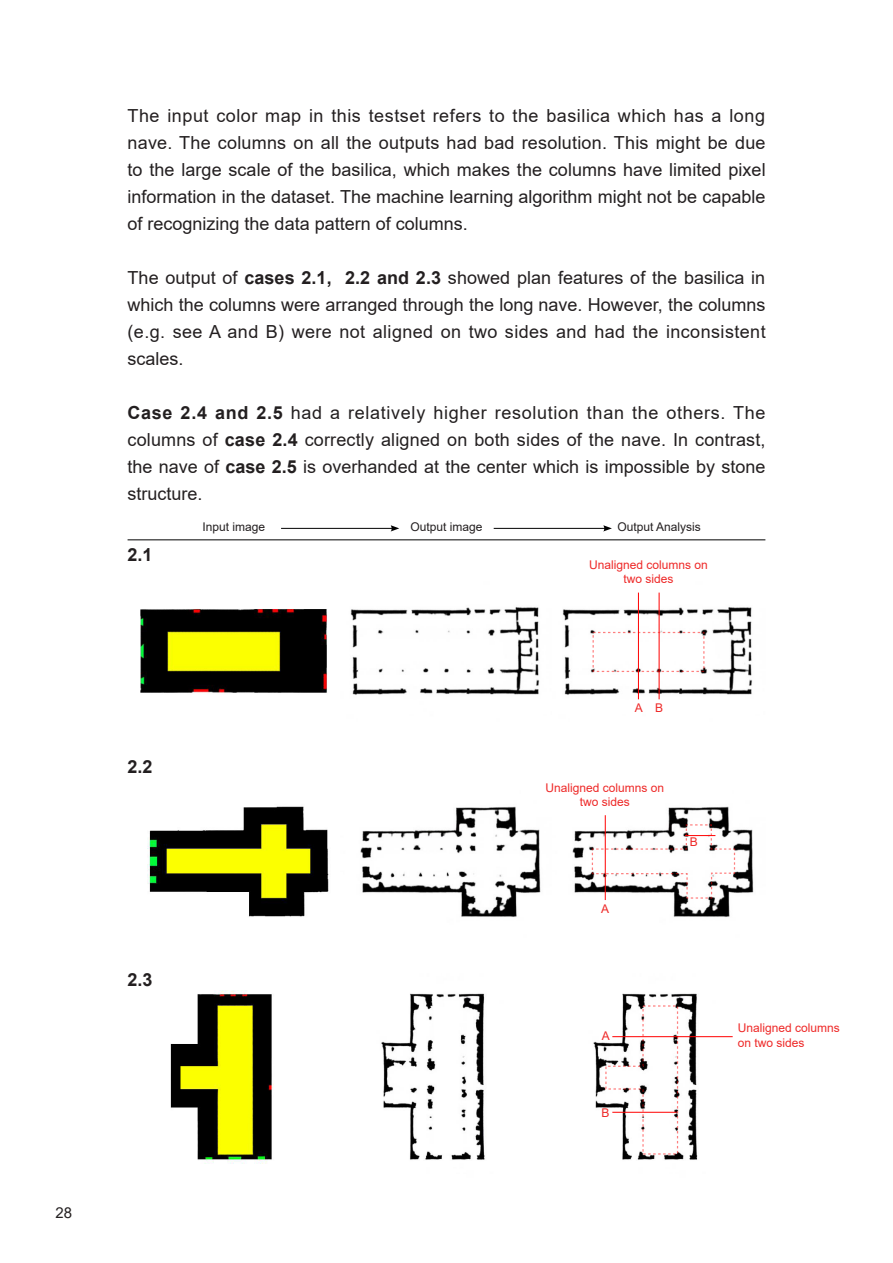
<style>
.page{position:relative;width:893px;height:1263px;background:#fff}
.page>*{position:absolute;margin:0;border:0;box-sizing:border-box;transform-origin:0 0}
.t1{font:18px/27px "Arial";color:#231f20;text-align:justify}
.t2{font:700 18px "Arial";color:#231f20}
.t3{font:15px "Arial";color:#231f20}
.t4{font:12px/14.4px "Arial";color:#ee2928;text-align:center}
.t5{font:12px "Arial";color:#231f20}
.s1{font-weight:700}
</style>
<div class="page">
<img style="left:140px;top:592px;width:614px;height:572px">
<svg style="left:592px;top:824px;width:143px;height:75px"></svg>
<svg style="left:605px;top:1005px;width:73px;height:149px"></svg>
<hr style="left:128px;top:540px;width:637px;height:1px;background:#000">
<hr style="left:281px;top:528px;width:112px;height:1px;background:#000">
<svg style="left:391px;top:525px;width:8px;height:6px"></svg>
<hr style="left:494px;top:528px;width:112px;height:1px;background:#000">
<svg style="left:603px;top:525px;width:9px;height:6px"></svg>
<hr style="left:659px;top:593px;width:1px;height:106px;background:#f00">
<hr style="left:638px;top:593px;width:1px;height:106px;background:#f00">
<hr style="left:605px;top:815px;width:1px;height:85px;background:#f00">
<hr style="left:612px;top:1112px;width:64px;height:1px;background:#f00">
<hr style="left:612px;top:1036px;width:121px;height:1px;background:#f00">
<hr style="left:685px;top:835px;width:30px;height:1px;background:#f00">
<p class="t3" style="left:55px;top:1202px;width:18px">28</p>
<p class="t1" style="left:128px;top:102px;width:640px">The input color map in this testset refers to the basilica which has a long nave. The columns on all the outputs had bad resolution. This might be due to the large scale of the basilica, which makes the columns have limited pixel information in the dataset. The machine learning algorithm might not be capable of recognizing the data pattern of columns.</p>
<p class="t1" style="left:128px;top:264px;width:640px">The output of <span class="s1">cases 2.1, 2.2 and 2.3</span> showed plan features of the basilica in which the columns were arranged through the long nave. However, the columns (e.g. see A and B) were not aligned on two sides and had the inconsistent scales.</p>
<p class="t1" style="left:128px;top:399px;width:639px"><span class="s1">Case 2.4 and 2.5</span> had a relatively higher resolution than the others. The columns of <span class="s1">case 2.4</span> correctly aligned on both sides of the nave. In contrast, the nave of <span class="s1">case 2.5</span> is overhanded at the center which is impossible by stone structure.</p>
<p class="t5" style="left:203px;top:519px;width:64px">Input image</p>
<p class="t5" style="left:410px;top:519px;width:74px">Output image</p>
<p class="t5" style="left:617px;top:519px;width:85px">Output Analysis</p>
<p class="t4" style="left:589px;top:557px;width:120px">Unaligned columns on two sides</p>
<p class="t2" style="left:128px;top:542px;width:27px">2.1</p>
<p class="t2" style="left:128px;top:754px;width:27px">2.2</p>
<p class="t2" style="left:128px;top:967px;width:27px">2.3</p>
<p class="t4" style="left:635px;top:701px;width:10px">A</p>
<p class="t4" style="left:655px;top:701px;width:10px">B</p>
<p class="t4" style="left:545px;top:780px;width:120px">Unaligned columns on two sides</p>
<p class="t4" style="left:601px;top:901px;width:10px">A</p>
<p class="t4" style="left:690px;top:835px;width:10px">B</p>
<p class="t4" style="left:602px;top:1028px;width:10px">A</p>
<p class="t4" style="left:601px;top:1106px;width:10px">B</p>
<p class="t4" style="left:738px;top:1021px;width:104px">Unaligned columns</p>
<p class="t4" style="left:738px;top:1035px;width:68px">on two sides</p>
</div>
